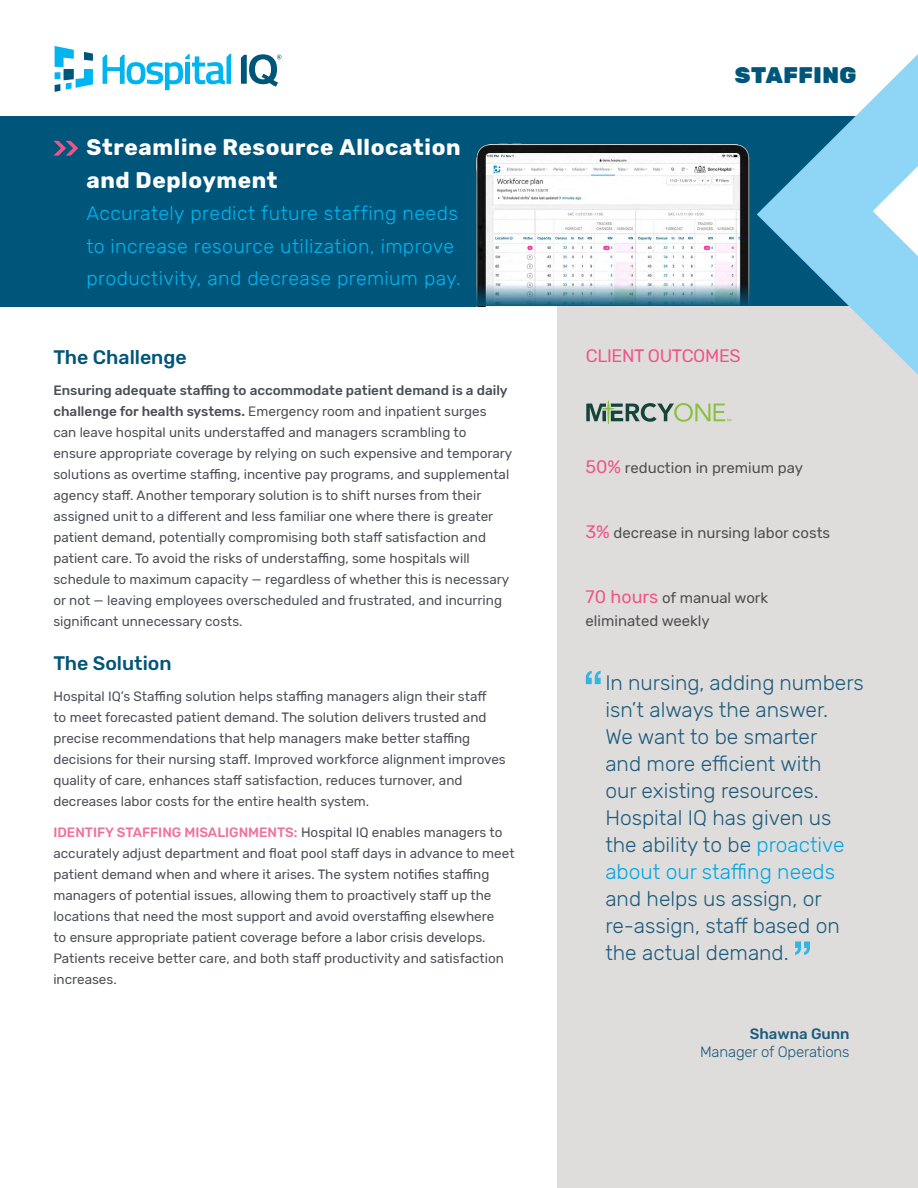
<style>
.page{position:relative;width:918px;height:1188px;background:#fff}
.page>*{position:absolute;margin:0;border:0;box-sizing:border-box;transform-origin:0 0}
.t1{font:700 22.5px/32.4px "Rubik";letter-spacing:.025em;color:#fff}
.t2{font:900 22.5px "Rubik";letter-spacing:.025em;color:#00567a}
.t3{font:300 21px/27px "Rubik";color:#1c5b7d}
.t4{font:300 19.5px/32.4px "Rubik";letter-spacing:.02em;color:#00b5ef}
.t5{font:500 19.5px "Rubik";color:#00567a}
.t6{font:18px "Rubik";letter-spacing:-.02em;color:#ef538a}
.t7{font:15px/22.5px "Rubik";color:#4d4d4f}
.t8{font:300 15px "Rubik";letter-spacing:-.01em;color:#1c5b7d}
.t9{font:500 15px "Rubik";color:#1c5b7d}
.t10{font:13.5px/21px "Rubik";color:#4b4e57}
.s1{font-weight:500}
.s2{font-weight:500;color:#f17099}
.s3{font-size:18px;color:#ef538a}
.s4{color:#00a7e1}
</style>
<div class="page">
<div style="left:0;top:116px;width:918px;height:190px;background:#00567a"></div>
<img style="left:475px;top:143px;width:274px;height:141px">
<div style="left:557px;top:306px;width:361px;height:882px;background:#dfdddc"></div>
<svg style="left:55px;top:46px;width:38px;height:46px"></svg>
<svg style="left:241px;top:54px;width:40px;height:33px"></svg>
<svg style="left:103px;top:54px;width:128px;height:36px"></svg>
<svg style="left:757px;top:54px;width:161px;height:321px"></svg>
<svg style="left:873px;top:56px;width:45px;height:310px"></svg>
<svg style="left:476px;top:284px;width:274px;height:22px"></svg>
<svg style="left:586px;top:401px;width:145px;height:23px"></svg>
<svg style="left:586px;top:671px;width:15px;height:13px"></svg>
<svg style="left:795px;top:941px;width:15px;height:14px"></svg>
<svg style="left:53px;top:141px;width:25px;height:15px"></svg>
<h1 class="t1" style="left:86px;top:132px;width:376px">Streamline Resource Allocation and Deployment</h1>
<h3 class="t4" style="left:86px;top:198px;width:376px">Accurately predict future staffing needs to increase resource utilization, improve productivity, and decrease premium pay.</h3>
<h3 class="t5" style="left:53px;top:346px;width:135px">The Challenge</h3>
<p class="t10" style="left:53px;top:380px;width:460px"><span class="s1">Ensuring adequate staffing to accommodate patient demand is a daily challenge for health systems.</span> Emergency room and inpatient surges can leave hospital units understaffed and managers scrambling to ensure appropriate coverage by relying on such expensive and temporary solutions as overtime staffing, incentive pay programs, and supplemental agency staff. Another temporary solution is to shift nurses from their assigned unit to a different and less familiar one where there is greater patient demand, potentially compromising both staff satisfaction and patient care. To avoid the risks of understaffing, some hospitals will schedule to maximum capacity — regardless of whether this is necessary or not — leaving employees overscheduled and frustrated, and incurring significant unnecessary costs.</p>
<h3 class="t5" style="left:53px;top:652px;width:120px">The Solution</h3>
<p class="t10" style="left:53px;top:686px;width:454px">Hospital IQ’s Staffing solution helps staffing managers align their staff<br>to meet forecasted patient demand. The solution delivers trusted and precise recommendations that help managers make better staffing decisions for their nursing staff. Improved workforce alignment improves quality of care, enhances staff satisfaction, reduces turnover, and decreases labor costs for the entire health system.</p>
<p class="t10" style="left:53px;top:823px;width:463px"><span class="s2">IDENTIFY STAFFING MISALIGNMENTS:</span> Hospital IQ enables managers to accurately adjust department and float pool staff days in advance to meet patient demand when and where it arises. The system notifies staffing managers of potential issues, allowing them to proactively staff up the locations that need the most support and avoid overstaffing elsewhere<br>to ensure appropriate patient coverage before a labor crisis develops.<br>Patients receive better care, and both staff productivity and satisfaction increases.</p>
<h1 class="t2" style="left:735px;top:62px;width:123px">STAFFING</h1>
<h3 class="t6" style="left:586px;top:346px;width:156px">CLIENT OUTCOMES</h3>
<p class="t7" style="left:586px;top:457px;width:219px"><span class="s3">50%</span> reduction in premium pay</p>
<p class="t7" style="left:586px;top:522px;width:246px"><span class="s3">3%</span> decrease in nursing labor costs</p>
<p class="t7" style="left:586px;top:587px;width:184px"><span class="s3">70 hours</span> of manual work eliminated weekly</p>
<h2 class="t3" style="left:605px;top:670px;width:260px">In nursing, adding numbers isn’t always the answer.<br>We want to be smarter<br>and more efficient with<br>our existing resources.<br>Hospital IQ has given us the ability to be <span class="s4">proactive about our staffing needs</span></h2>
<h2 class="t3" style="left:605px;top:886px;width:236px">and helps us assign, or re-assign, staff based on the actual demand.</h2>
<p class="t9" style="left:750px;top:1025px;width:101px">Shawna Gunn</p>
<p class="t8" style="left:700px;top:1043px;width:151px">Manager of Operations</p>
</div>
